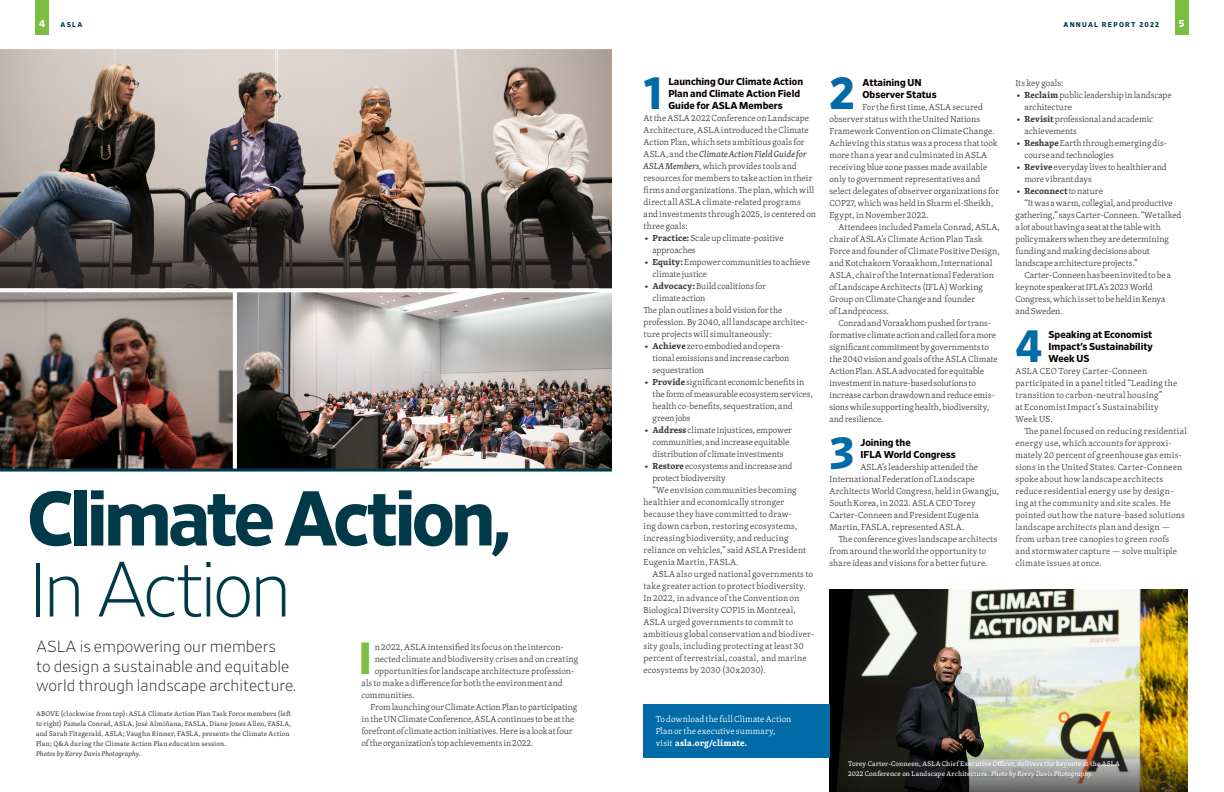
<style>
.page{position:relative;width:1224px;height:792px;background:#fff}
.page>*{position:absolute;margin:0;border:0;box-sizing:border-box;transform-origin:0 0}
.Header_1{font:700 77px "Retina";letter-spacing:-.05em;color:#003a49}
.Header_1-2{font:77px "Retina Ex Lt";letter-spacing:-.065em;color:#003a49}
.t1{font:700 45px "Retina";color:#006ba7}
.t2{font:700 45px "Retina";color:#7cbd42}
.Dek{font:16px/19.2px "Retina Ex Lt";color:#231f20}
.Header_4{font:700 10px/12px "Retina";color:#080302}
.t3{font:700 10px "Retina";color:#fff}
.photocredit{font:300 9px/12px "Skolar Latin";letter-spacing:.005em;color:#403d3d}
.Body-No_Indent{font:300 9px/12px "Skolar Latin";letter-spacing:.005em;color:#403d3d}
.Body-No_Indent-2{font:300 9px/12px "Skolar Latin";letter-spacing:.01em;color:#fff}
.Photo_Credit{font:7px/10px "Skolar Latin";letter-spacing:.025em;color:#403d3d}
.Photo_Credit-2{font:7px/10px "Skolar Latin";letter-spacing:.02em;color:#fff}
.t4{font:700 7px "Retina";letter-spacing:.175em;color:#003a49}
.s1{font-weight:400;font-style:italic}
.s2{font-weight:700}
.s3{font-style:italic}
</style>
<div class="page">
<div style="left:35px;top:0;width:14px;height:35px;background:#7cbd42"></div>
<div style="left:1175px;top:0;width:13px;height:35px;background:#7cbd42"></div>
<img style="left:830px;top:590px;width:358px;height:132px">
<img style="left:829px;top:722px;width:359px;height:70px">
<div style="left:644px;top:704px;width:186px;height:53px;background:#006ba7"></div>
<img style="left:239px;top:294px;width:373px;height:175px">
<img style="left:0;top:294px;width:239px;height:175px">
<hr style="left:0;top:469px;width:612px;height:3px;background:#003a49">
<svg style="left:0;top:49px;width:612px;height:245px;background:#d7cfc9"></svg>
<img style="left:0;top:67px;width:612px;height:221px">
<p class="t3" style="left:39px;top:17px;width:7px">4</p>
<p class="t4" style="left:61px;top:20px;width:23px">ASLA</p>
<p class="t4" style="left:1064px;top:20px;width:97px">ANNUAL REPORT 2022</p>
<p class="t3" style="left:1179px;top:17px;width:7px">5</p>
<p class="t1" style="left:644px;top:63px;width:21px">1</p>
<p class="t1" style="left:830px;top:63px;width:27px">2</p>
<p class="Header_4" style="left:668px;top:76px;width:136px">Launching Our Climate Action<br>Plan and Climate Action Field<br>Guide for ASLA Members</p>
<p class="Body-No_Indent" style="left:644px;top:112px;width:174px">At the ASLA 2022 Conference on Landscape Architecture, ASLA introduced the Climate Action Plan, which sets ambitious goals for ASLA, and the <span class="s1">Climate Action Field Guide for ASLA Members</span>, which provides tools and resources for members to take action in their firms and organizations. The plan, which will direct all ASLA climate-related programs and investments through 2025, is centered on three goals:</p>
<p class="photocredit" style="left:652px;top:232px;width:133px;text-indent:-9px">• <span class="s2">Practice:</span> Scale up climate-positive approaches</p>
<p class="photocredit" style="left:652px;top:256px;width:159px;text-indent:-9px">• <span class="s2">Equity:</span> Empower communities to achieve climate justice</p>
<p class="photocredit" style="left:652px;top:280px;width:115px;text-indent:-9px">• <span class="s2">Advocacy:</span> Build coalitions for climate action</p>
<p class="Body-No_Indent" style="left:644px;top:304px;width:166px">The plan outlines a bold vision for the profession. By 2040, all landscape architec&shy;ture projects will simultaneously:</p>
<p class="photocredit" style="left:652px;top:340px;width:138px;text-indent:-9px">• <span class="s2">Achieve</span> zero embodied and opera&shy;tional emissions and increase carbon sequestration</p>
<p class="photocredit" style="left:652px;top:376px;width:162px;text-indent:-9px">• <span class="s2">Provide</span> significant economic benefits in the form of measurable ecosystem services, health co-benefits, sequestration, and green jobs</p>
<p class="photocredit" style="left:652px;top:424px;width:141px;text-indent:-9px">• <span class="s2">Address</span> climate injustices, empower communities, and increase equitable distribution of climate investments</p>
<p class="photocredit" style="left:652px;top:460px;width:141px;text-indent:-9px">• <span class="s2">Restore</span> ecosystems and increase and protect biodiversity</p>
<p class="photocredit" style="left:644px;top:484px;width:164px;text-indent:9px">“We envision communities becoming healthier and economically stronger because they have committed to draw&shy;ing down carbon, restoring ecosystems, increasing biodiversity, and reducing reliance on vehicles,” said ASLA President Eugenia Martin, FASLA.</p>
<p class="photocredit" style="left:644px;top:568px;width:173px;text-indent:9px">ASLA also urged national governments to take greater action to protect biodiversity.<br>In 2022, in advance of the Convention on Biological Diversity COP15 in Montreal, ASLA urged governments to commit to ambitious global conservation and biodiver&shy;sity goals, including protecting at least 30 percent of terrestrial, coastal, and marine ecosystems by 2030 (30x2030).</p>
<p class="Header_4" style="left:863px;top:76px;width:76px">Attaining UN<br>Observer Status</p>
<p class="Body-No_Indent" style="left:830px;top:100px;width:171px;text-indent:33px">For the first time, ASLA secured observer status with the United Nations Framework Convention on Climate Change.<br>Achieving this status was a process that took more than a year and culminated in ASLA receiving blue zone passes made available only to government representatives and select delegates of observer organizations for COP27, which was held in Sharm el-Sheikh, Egypt, in November 2022.</p>
<p class="photocredit" style="left:830px;top:220px;width:172px;text-indent:9px">Attendees included Pamela Conrad, ASLA, chair of ASLA’s Climate Action Plan Task Force and founder of Climate Positive Design, and Kotchakorn Voraakhom, International ASLA, chair of the International Federation of Landscape Architects (IFLA) Working Group on Climate Change and founder<br>of Landprocess.</p>
<p class="photocredit" style="left:830px;top:316px;width:170px;text-indent:9px">Conrad and Voraakhom pushed for trans&shy;formative climate action and called for a more significant commitment by governments to the 2040 vision and goals of the ASLA Climate Action Plan. ASLA advocated for equitable investment in nature-based solutions to increase carbon drawdown and reduce emis&shy;sions while supporting health, biodiversity, and resilience.</p>
<p class="Header_4" style="left:860px;top:436px;width:97px">Joining the<br>IFLA World Congress</p>
<p class="Body-No_Indent" style="left:830px;top:460px;width:171px;text-indent:31px">ASLA’s leadership attended the International Federation of Landscape Architects World Congress, held in Gwangju, South Korea, in 2022. ASLA CEO Torey Carter-Conneen and President Eugenia Martin, FASLA, represented ASLA.</p>
<p class="photocredit" style="left:830px;top:532px;width:169px;text-indent:9px">The conference gives landscape architects from around the world the opportunity to share ideas and visions for a better future.</p>
<p class="t1" style="left:830px;top:423px;width:26px">3</p>
<p class="Header_1" style="left:27px;top:466px;width:485px">Climate Action,</p>
<p class="Header_1-2" style="left:27px;top:542px;width:266px">In Action</p>
<p class="Body-No_Indent" style="left:375px;top:640px;width:191px">n 2022, ASLA intensified its focus on the intercon-</p>
<p class="Body-No_Indent" style="left:375px;top:652px;width:205px">nected climate and biodiversity crises and on creating</p>
<p class="Body-No_Indent" style="left:375px;top:664px;width:201px">opportunities for landscape architecture profession-</p>
<p class="Body-No_Indent" style="left:362px;top:676px;width:203px">als to make a difference for both the environment and</p>
<p class="Body-No_Indent" style="left:362px;top:688px;width:55px">communities.</p>
<p class="photocredit" style="left:362px;top:700px;width:217px;text-indent:9px">From launching our Climate Action Plan to participating in the UN Climate Conference, ASLA continues to be at the forefront of climate action initiatives. Here is a look at four of the organization’s top achievements in 2022.</p>
<p class="Body-No_Indent-2" style="left:656px;top:712px;width:137px">To download the full Climate Action<br>Plan or the executive summary, visit <span class="s2">asla.org/climate.</span></p>
<p class="Dek" style="left:36px;top:637px;width:261px">ASLA is empowering our members<br>to design a sustainable and equitable world through landscape architecture.</p>
<p class="t2" style="left:359px;top:627px;width:15px">I</p>
<p class="Photo_Credit" style="left:36px;top:708px;width:257px">ABOVE (clockwise from top): ASLA Climate Action Plan Task Force members (left to right) Pamela Conrad, ASLA, José Almiñana, FASLA, Diane Jones Allen, FASLA, and Sarah Fitzgerald, ASLA; Vaughn Rinner, FASLA, presents the Climate Action Plan; Q&amp;A during the Climate Action Plan education session.<br><span class="s3">Photos by Korey Davis Photography.</span></p>
<p class="photocredit" style="left:1016px;top:76px;width:49px">Its key goals:</p>
<p class="photocredit" style="left:1024px;top:88px;width:149px;text-indent:-9px">• <span class="s2">Reclaim</span> public leadership in landscape architecture</p>
<p class="photocredit" style="left:1024px;top:112px;width:130px;text-indent:-9px">• <span class="s2">Revisit</span> professional and academic achievements</p>
<p class="photocredit" style="left:1024px;top:136px;width:144px;text-indent:-9px">• <span class="s2">Reshape</span> Earth through emerging dis&shy;course and technologies</p>
<p class="photocredit" style="left:1024px;top:160px;width:144px;text-indent:-9px">• <span class="s2">Revive</span> everyday lives to healthier and more vibrant days</p>
<p class="photocredit" style="left:1016px;top:184px;width:89px">• <span class="s2">Reconnect</span> to nature</p>
<p class="photocredit" style="left:1016px;top:196px;width:168px;text-indent:9px">“It was a warm, collegial, and productive gathering,” says Carter-Conneen. “We talked a lot about having a seat at the table with policymakers when they are determining funding and making decisions about landscape architecture projects.”</p>
<p class="photocredit" style="left:1016px;top:268px;width:157px;text-indent:9px">Carter-Conneen has been invited to be a keynote speaker at IFLA’s 2023 World<br>Congress, which is set to be held in Kenya and Sweden.</p>
<p class="Header_4" style="left:1048px;top:328px;width:106px;text-align:justify">Speaking at Economist Impact’s Sustainability Week US</p>
<p class="Body-No_Indent" style="left:1016px;top:364px;width:163px">ASLA CEO Torey Carter-Conneen participated in a panel titled “Leading the transition to carbon-neutral housing”<br>at Economist Impact’s Sustainability<br>Week US.</p>
<p class="photocredit" style="left:1016px;top:424px;width:173px;text-indent:9px">The panel focused on reducing residential energy use, which accounts for approxi&shy;mately 20 percent of greenhouse gas emis&shy;sions in the United States. Carter-Conneen spoke about how landscape architects reduce residential energy use by design&shy;ing at the community and site scales. He pointed out how the nature-based solutions landscape architects plan and design — from urban tree canopies to green roofs<br>and stormwater capture — solve multiple climate issues at once.</p>
<p class="t1" style="left:1016px;top:315px;width:28px">4</p>
<p class="Photo_Credit-2" style="left:848px;top:759px;width:273px">Torey Carter-Conneen, ASLA Chief Executive Officer, delivers the keynote at the ASLA<br>2022 Conference on Landscape Architecture. <span class="s3">Photo by Korey Davis Photography.</span></p>
</div>
